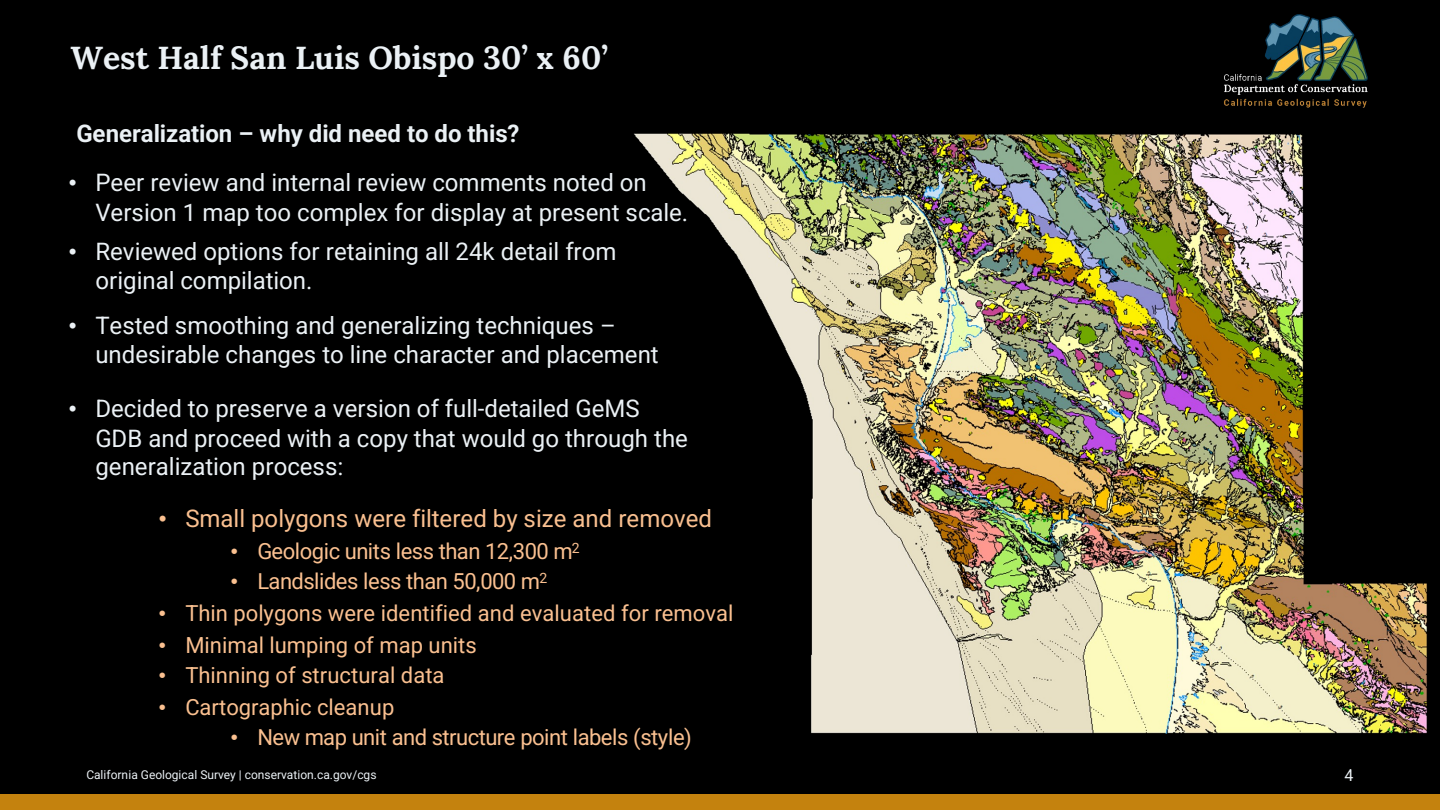
<style>
.page{position:relative;width:1440px;height:810px;background:#000}
.page>*{position:absolute;margin:0;border:0;box-sizing:border-box;transform-origin:0 0}
.t1{font:700 32px "Lora";color:#ebf1f5}
.t2{font:24px/29.8px "Roboto";color:#ebf1f5}
.t3{font:24px "Roboto";color:#fac090}
.t4{font:700 24px "Roboto";color:#ebf1f5}
.t5{font:22px "Roboto";letter-spacing:-.005em;color:#fac090}
.t6{font:22px "Roboto";letter-spacing:-.025em;color:#fac090}
.t7{font:22px "Roboto";letter-spacing:-.03em;color:#fac090}
.t8{font:16px "Roboto";color:#ebf1f5}
.t9{font:12px "Roboto";color:#ebf1f5}
.s1{font-family:"Arial"}
</style>
<div class="page">
<img style="left:1224px;top:15px;width:144px;height:93px">
<img style="left:634px;top:133px;width:793px;height:601px">
<img style="left:0;top:794px;width:1440px;height:1px">
<div style="left:0;top:795px;width:1440px;height:15px;background:#c4820e"></div>
<h1 class="t1" style="left:71px;top:36px;width:539px">West Half San Luis Obispo 30’ x 60’</h1>
<p class="t4" style="left:76px;top:119px;width:445px">Generalization – why did need to do this?</p>
<p class="t2" style="left:95px;top:167px;width:594px;text-indent:-27px"><span class="s1">•</span> Peer review and internal review comments noted on<br>Version 1 map too complex for display at present scale.</p>
<p class="t2" style="left:95px;top:237px;width:523px;text-indent:-27px"><span class="s1">•</span> Reviewed options for retaining all 24k detail from original compilation.</p>
<p class="t2" style="left:95px;top:310px;width:565px;text-indent:-27px"><span class="s1">•</span> Tested smoothing and generalizing techniques – undesirable changes to line character and placement</p>
<p class="t2" style="left:95px;top:394px;width:594px;line-height:29px;text-indent:-27px"><span class="s1">•</span> Decided to preserve a version of full-detailed GeMS<br>GDB and proceed with a copy that would go through the generalization process:</p>
<p class="t3" style="left:158px;top:505px;width:555px"><span class="s1">•</span> Small polygons were filtered by size and removed</p>
<p class="t6" style="left:230px;top:538px;width:351px"><span class="s1">•</span> Geologic units less than 12,300 m<sup>2</sup></p>
<p class="t7" style="left:230px;top:569px;width:318px"><span class="s1">•</span> Landslides less than 50,000 m<sup>2</sup></p>
<p class="t5" style="left:158px;top:600px;width:577px"><span class="s1">•</span> Thin polygons were identified and evaluated for removal</p>
<p class="t5" style="left:158px;top:632px;width:320px"><span class="s1">•</span> Minimal lumping of map units</p>
<p class="t5" style="left:158px;top:663px;width:288px"><span class="s1">•</span> Thinning of structural data</p>
<p class="t5" style="left:158px;top:694px;width:238px"><span class="s1">•</span> Cartographic cleanup</p>
<p class="t5" style="left:230px;top:725px;width:463px"><span class="s1">•</span> New map unit and structure point labels (style)</p>
<p class="t9" style="left:86px;top:768px;width:292px">California Geological Survey | conservation.ca.gov/cgs</p>
<p class="t8" style="left:1344px;top:767px;width:10px">4</p>
</div>
